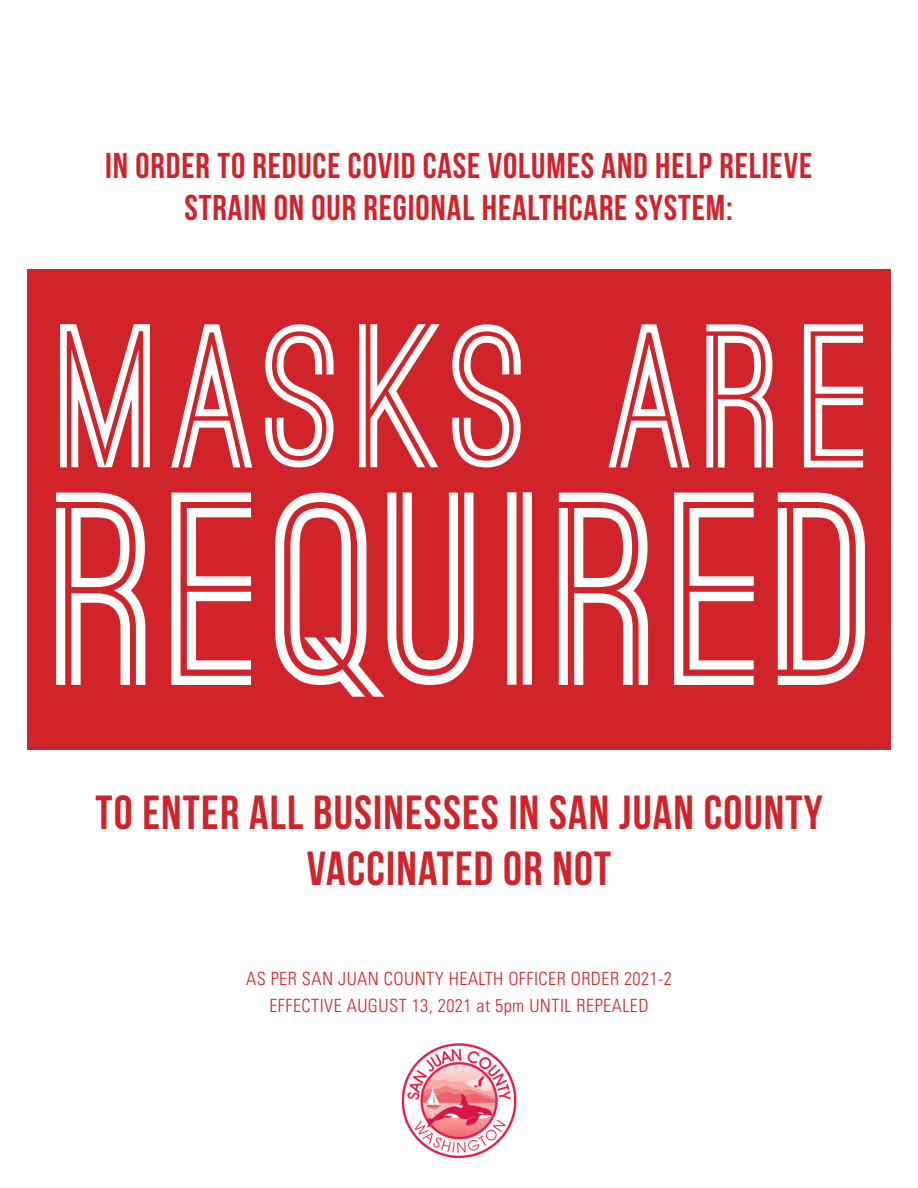
<style>
.page{position:relative;width:918px;height:1188px;background:#fff}
.page>*{position:absolute;margin:0;border:0;box-sizing:border-box;transform-origin:0 0}
.t1{font:700 261px "Ostrich Sans";letter-spacing:.025em;color:#fff}
.t2{font:700 194.1px "Ostrich Sans";letter-spacing:.035em;color:#fff}
.t3{font:47.85px "Bebas Neue";letter-spacing:.025em;color:#d1232a}
.t4{font:35.85px/41.8px "Bebas Neue";letter-spacing:.025em;color:#d1232a;text-align:center}
.t5{font:300 condensed 18.15px "Univers";letter-spacing:.025em;color:#d1232a}
</style>
<div class="page">
<div style="left:27px;top:269px;width:864px;height:481px;background:#d1232a"></div>
<img style="left:401px;top:1043px;width:116px;height:116px">
<p class="t4" style="left:105px;top:144px;width:709px">IN ORDER TO REDUCE COVID CASE VOLUMES AND HELP RELIEVE<br>STRAIN ON OUR REGIONAL HEALTHCARE SYSTEM:</p>
<p class="t2" style="left:60px;top:324px;width:818px">MASKS ARE</p>
<p class="t1" style="left:56px;top:492px;width:825px">REQUIRED</p>
<p class="t3" style="left:95px;top:786px;width:729px">TO ENTER ALL BUSINESSES IN SAN JUAN COUNTY</p>
<p class="t3" style="left:307px;top:842px;width:306px">VACCINATED OR NOT</p>
<p class="t5" style="left:246px;top:968px;width:427px">AS PER SAN JUAN COUNTY HEALTH OFFICER ORDER 2021-2</p>
<p class="t5" style="left:269px;top:994px;width:381px">EFFECTIVE AUGUST 13, 2021 at 5pm UNTIL REPEALED</p>
</div>
